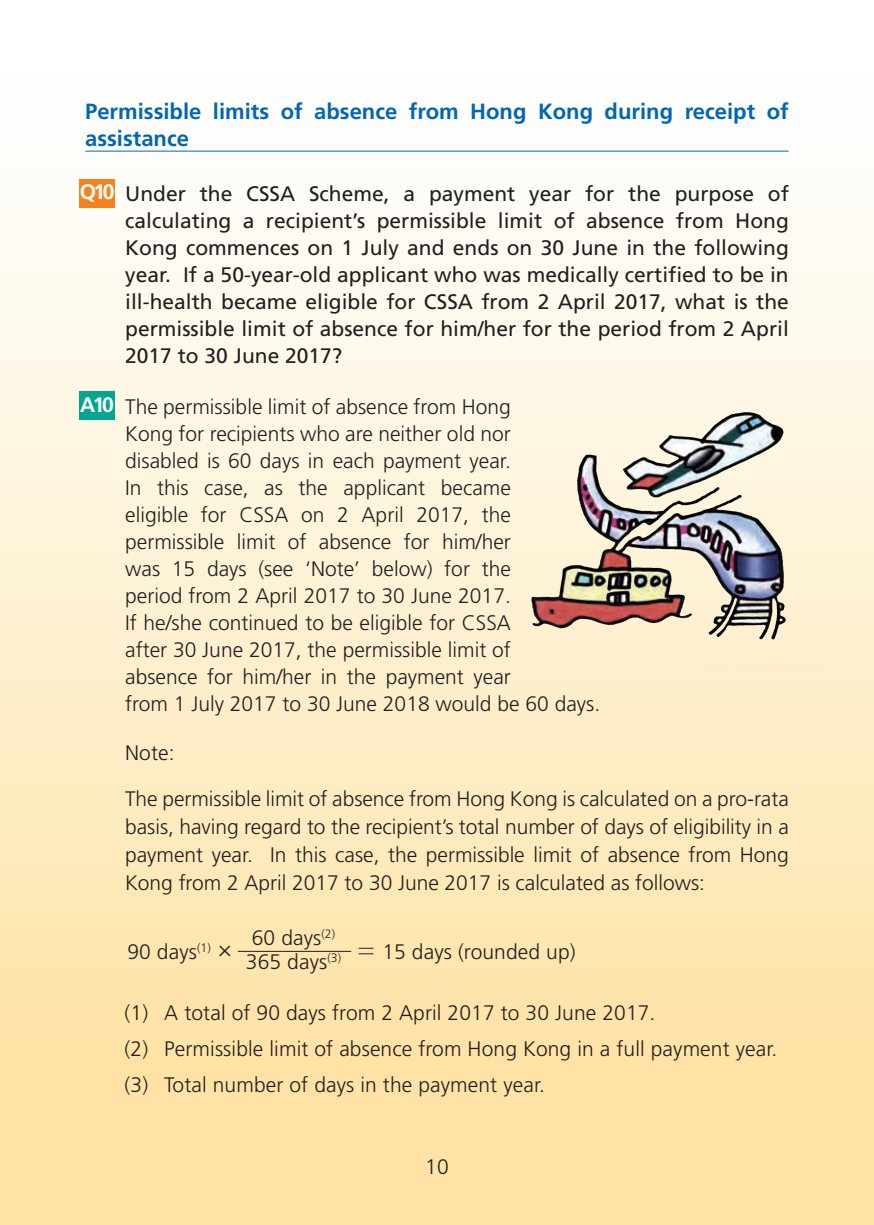
<style>
.page{position:relative;width:874px;height:1225px;background:#fff}
.page>*{position:absolute;margin:0;border:0;box-sizing:border-box;transform-origin:0 0}
.t1{font:700 22px/27px "Frutiger";color:#0166b3}
.t2{font:300 21px/27px "Frutiger";color:#231f20}
.t3{font:21px/27px "Frutiger";color:#231f20;text-align:justify}
.s1{font-weight:700;color:#fff}
.s2{font-family:"M Hei HK";font-weight:500}
.s3{font-family:"Adobe Ming Std"}
</style>
<div class="page">
<div style="left:0;top:0;width:873px;height:1225px;background:linear-gradient(to bottom,#feffff,#ffe09c)"></div>
<hr style="left:238px;top:951px;width:113px;height:1px;background:#231f20">
<hr style="left:85px;top:151px;width:703px;height:1px;background:#0166b3">
<div style="left:79px;top:179px;width:36px;height:28px;background:#f58220"></div>
<div style="left:79px;top:391px;width:36px;height:29px;background:#00a78e"></div>
<img style="left:510px;top:363px;width:342px;height:307px">
<p class="t1" style="left:85px;top:98px;width:704px">Permissible limits of absence from Hong Kong during receipt of assistance</p>
<p class="t3" style="left:125px;top:180px;width:665px;text-indent:-45px"><span class="s1">Q10</span> Under the CSSA Scheme, a payment year for the purpose of calculating a recipient’s permissible limit of absence from Hong Kong commences on 1 July and ends on 30 June in the following year. If a 50-year-old applicant who was medically certified to be in ill-health became eligible for CSSA from 2 April 2017, what is the permissible limit of absence for him/her for the period from 2 April 2017 to 30 June 2017?</p>
<p class="t2" style="left:125px;top:393px;width:476px;text-indent:-45px"><span class="s1">A10</span> The permissible limit of absence from Hong<br>Kong for recipients who are neither old nor<br>disabled is 60 days in each payment year.<br>In this case, as the applicant became<br>eligible for CSSA on 2 April 2017, the permissible limit of absence for him/her<br>was 15 days (see ‘Note’ below) for the<br>period from 2 April 2017 to 30 June 2017.<br>If he/she continued to be eligible for CSSA<br>after 30 June 2017, the permissible limit of<br>absence for him/her in the payment year<br>from 1 July 2017 to 30 June 2018 would be 60 days.</p>
<p class="t2" style="left:125px;top:730px;width:665px;line-height:46px">Note:<br>The permissible limit of absence from Hong Kong is calculated on a pro-rata</p>
<p class="t2" style="left:125px;top:813px;width:665px;line-height:28px;text-align:justify">basis, having regard to the recipient’s total number of days of eligibility in a payment year. In this case, the permissible limit of absence from Hong Kong from 2 April 2017 to 30 June 2017 is calculated as follows:</p>
<p class="t2" style="left:252px;top:925px;width:85px">60 days<sup>(2)</sup></p>
<p class="t2" style="left:127px;top:938px;width:109px">90 days<sup>(1)</sup> <span class="s2">×</span></p>
<p class="t2" style="left:356px;top:938px;width:221px"><span class="s3">＝</span> 15 days (rounded up)</p>
<p class="t2" style="left:246px;top:948px;width:97px">365 days<sup>(3)</sup></p>
<p class="t2" style="left:124px;top:995px;width:654px;line-height:36px">(1) A total of 90 days from 2 April 2017 to 30 June 2017.<br>(2) Permissible limit of absence from Hong Kong in a full payment year. (3) Total number of days in the payment year.</p>
<p class="t2" style="left:425px;top:1154px;width:25px">10</p>
</div>
